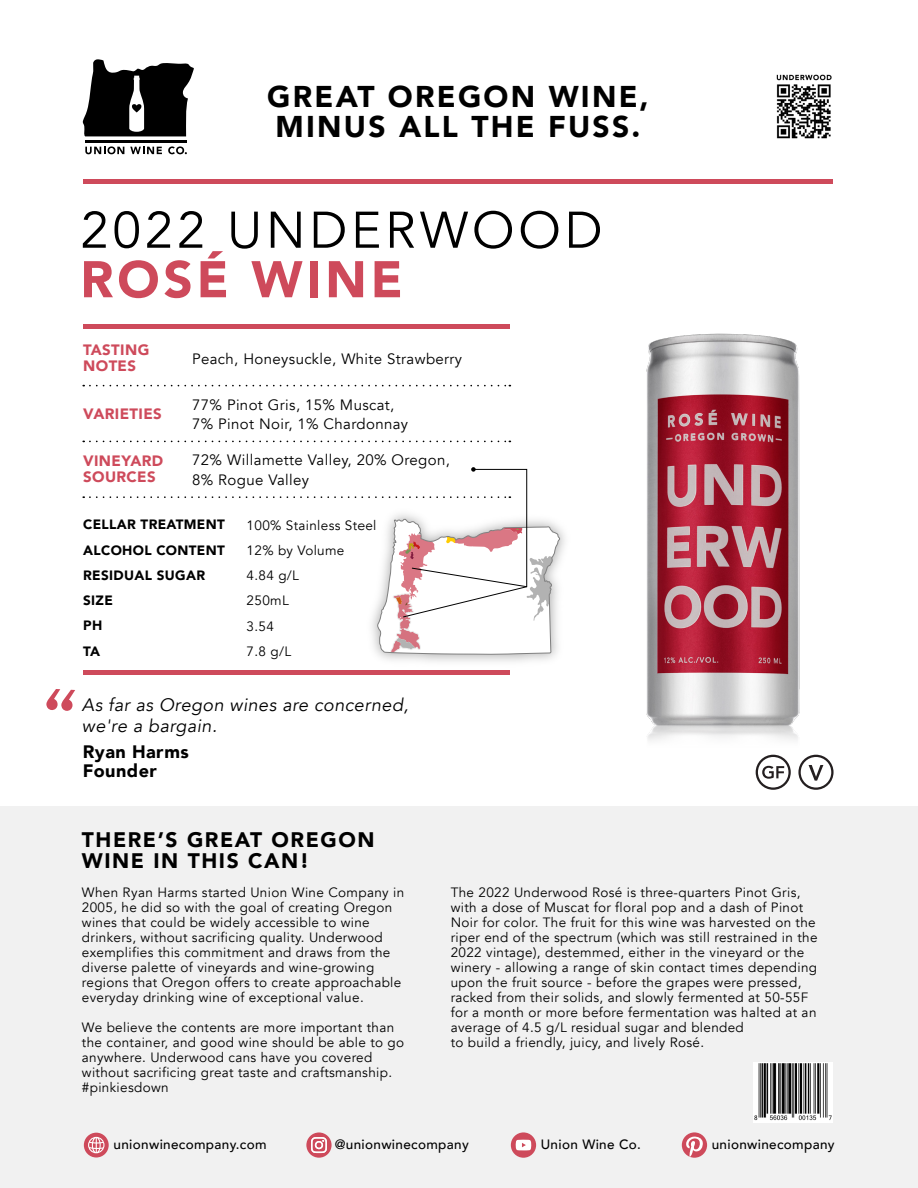
<style>
.page{position:relative;width:918px;height:1188px;background:#fff}
.page>*{position:absolute;margin:0;border:0;box-sizing:border-box;transform-origin:0 0}
.t1{font:51px "Avenir";letter-spacing:.075em;color:#000}
.t2{font:900 51px "Avenir";letter-spacing:.075em;color:#ce4a5b}
.t3{font:900 30px/30px "Avenir";letter-spacing:.075em;color:#000}
.t4{font:900 21px/21px "Avenir";letter-spacing:.075em;color:#000}
.t5{font:italic 18px/21px "Avenir";letter-spacing:.025em;color:#000}
.t6{font:900 18px/18.8px "Avenir";letter-spacing:.025em;color:#000}
.t7{font:15px/19.5px "Avenir";letter-spacing:.025em;color:#000}
.t8{font:900 15px/16.5px "Avenir";letter-spacing:.025em;color:#ce4a5b}
.t9{font:13.5px/15px "Avenir";letter-spacing:.025em;color:#000}
.t10{font:500 13.5px "Avenir";letter-spacing:.025em;color:#000}
.t11{font:900 13.5px/25.2px "Avenir";letter-spacing:.025em;color:#000}
</style>
<div class="page">
<img style="left:646px;top:333px;width:154px;height:408px">
<hr style="left:83px;top:180px;width:749px;height:4px;background:#ce4a5b">
<svg style="left:85px;top:146px;width:39px;height:8px"></svg>
<svg style="left:130px;top:147px;width:32px;height:7px"></svg>
<svg style="left:168px;top:146px;width:19px;height:8px"></svg>
<hr style="left:85px;top:140px;width:101px;height:2px;background:#000">
<svg style="left:83px;top:59px;width:111px;height:77px"></svg>
<svg style="left:90px;top:441px;width:420px;height:1px"></svg>
<hr style="left:83px;top:325px;width:426px;height:4px;background:#ce4a5b">
<hr style="left:83px;top:670px;width:426px;height:4px;background:#ce4a5b">
<svg style="left:46px;top:689px;width:29px;height:22px"></svg>
<img style="left:776px;top:74px;width:56px;height:65px">
<svg style="left:90px;top:385px;width:420px;height:1px"></svg>
<svg style="left:798px;top:755px;width:36px;height:35px"></svg>
<svg style="left:756px;top:755px;width:35px;height:35px"></svg>
<div style="left:0;top:807px;width:918px;height:381px;background:#f1f1f1"></div>
<svg style="left:306px;top:1132px;width:26px;height:26px"></svg>
<svg style="left:311px;top:1137px;width:16px;height:16px"></svg>
<svg style="left:511px;top:1132px;width:25px;height:26px"></svg>
<svg style="left:516px;top:1140px;width:15px;height:10px"></svg>
<div style="left:84px;top:1133px;width:25px;height:25px;background:#ce4a5b;border-radius:50%"></div>
<svg style="left:88px;top:1137px;width:17px;height:16px"></svg>
<div style="left:682px;top:1132px;width:25px;height:26px;background:#ce4a5b;border-radius:50%"></div>
<svg style="left:686px;top:1136px;width:17px;height:21px"></svg>
<img style="left:753px;top:1062px;width:80px;height:61px">
<svg style="left:90px;top:467px;width:470px;height:195px"></svg>
<h2 class="t3" style="left:267px;top:81px;width:383px">GREAT OREGON WINE,<br>MINUS ALL THE FUSS.</h2>
<h1 class="t1" style="left:80px;top:200px;width:524px">2022 UNDERWOOD</h1>
<h1 class="t2" style="left:80px;top:236px;width:324px">ROSÉ WINE</h1>
<p class="t8" style="left:83px;top:341px;width:68px">TASTING<br>NOTES</p>
<p class="t8" style="left:83px;top:405px;width:80px">VARIETIES</p>
<p class="t8" style="left:83px;top:452px;width:82px">VINEYARD<br>SOURCES</p>
<p class="t7" style="left:192px;top:350px;width:272px">Peach, Honeysuckle, White Strawberry</p>
<p class="t7" style="left:192px;top:395px;width:217px">77% Pinot Gris, 15% Muscat,<br>7% Pinot Noir, 1% Chardonnay</p>
<p class="t7" style="left:192px;top:451px;width:259px">72% Willamette Valley, 20% Oregon,<br>8% Rogue Valley</p>
<p class="t11" style="left:83px;top:512px;width:143px">CELLAR TREATMENT<br>ALCOHOL CONTENT<br>RESIDUAL SUGAR<br>SIZE<br>PH<br>TA</p>
<p class="t9" style="left:247px;top:513px;width:131px;line-height:25.2px">100% Stainless Steel<br>12% by Volume<br>4.84 g/L<br>250mL<br>3.54<br>7.8 g/L</p>
<h3 class="t5" style="left:82px;top:694px;width:328px">As far as Oregon wines are concerned, we're a bargain.</h3>
<h3 class="t6" style="left:83px;top:742px;width:108px">Ryan Harms<br>Founder</h3>
<h3 class="t4" style="left:82px;top:828px;width:294px">THERE’S GREAT OREGON<br>WINE IN THIS CAN!</h3>
<p class="t9" style="left:82px;top:885px;width:324px">When Ryan Harms started Union Wine Company in 2005, he did so with the goal of creating Oregon wines that could be widely accessible to wine drinkers, without sacrificing quality. Underwood exemplifies this commitment and draws from the diverse palette of vineyards and wine-growing regions that Oregon offers to create approachable everyday drinking wine of exceptional value.</p>
<p class="t9" style="left:82px;top:1020px;width:324px">We believe the contents are more important than the container, and good wine should be able to go anywhere. Underwood cans have you covered without sacrificing great taste and craftsmanship. #pinkiesdown</p>
<p class="t9" style="left:451px;top:885px;width:368px">The 2022 Underwood Rosé is three-quarters Pinot Gris, with a dose of Muscat for floral pop and a dash of Pinot Noir for color. The fruit for this wine was harvested on the riper end of the spectrum (which was still restrained in the 2022 vintage), destemmed, either in the vineyard or the winery - allowing a range of skin contact times depending upon the fruit source - before the grapes were pressed, racked from their solids, and slowly fermented at 50-55F for a month or more before fermentation was halted at an average of 4.5 g/L residual sugar and blended<br>to build a friendly, juicy, and lively Rosé.</p>
<p class="t10" style="left:114px;top:1132px;width:155px">unionwinecompany.com</p>
<p class="t10" style="left:335px;top:1132px;width:136px">@unionwinecompany</p>
<p class="t10" style="left:541px;top:1132px;width:102px">Union Wine Co.</p>
<p class="t10" style="left:712px;top:1133px;width:124px">unionwinecompany</p>
</div>
